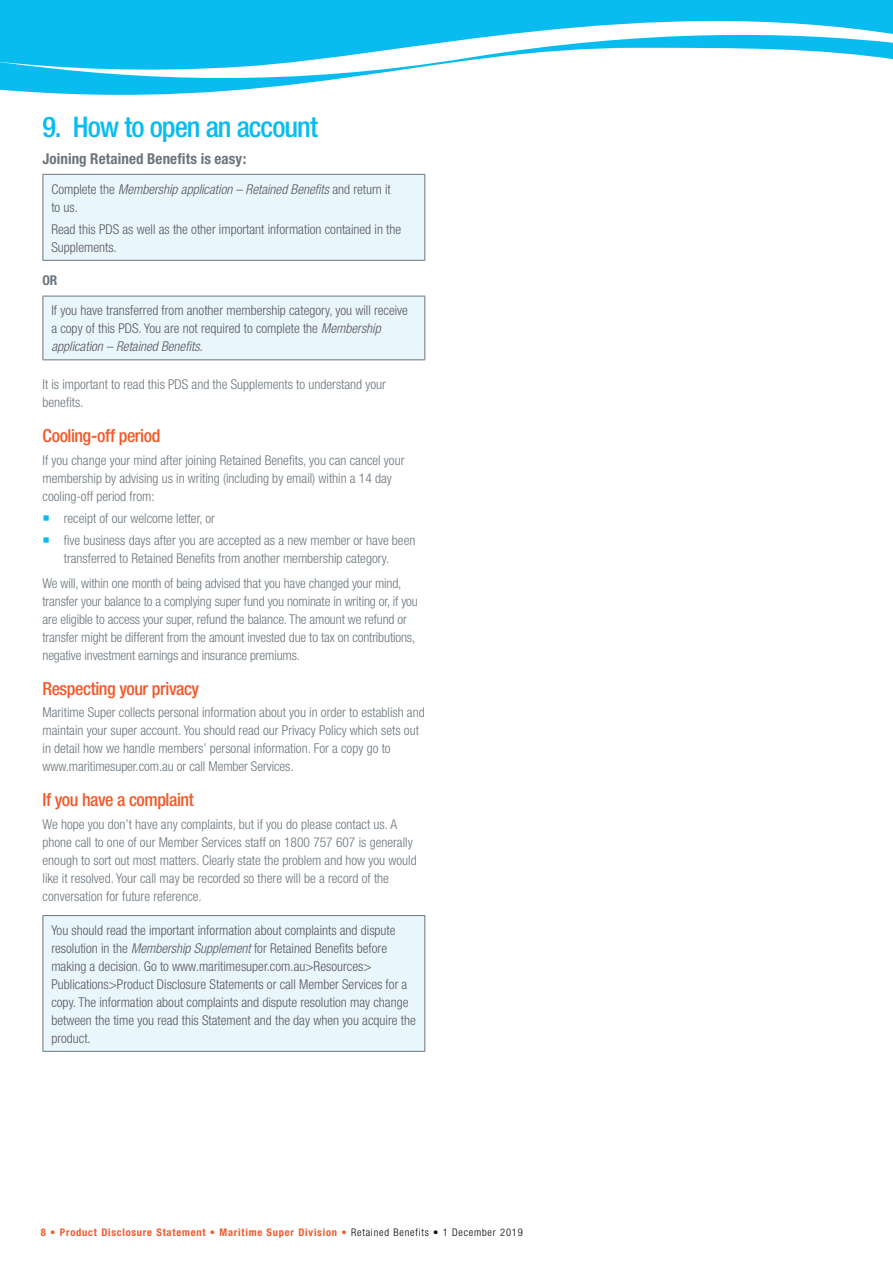
<style>
.page{position:relative;width:893px;height:1263px;background:#fff}
.page>*{position:absolute;margin:0;border:0;box-sizing:border-box;transform-origin:0 0}
.t1{font:500 condensed 28.5px "Helvetica Neue";letter-spacing:-.035em;color:#09bcef}
.t2{font:500 condensed 18px "Helvetica Neue";letter-spacing:-.025em;color:#f15a2a}
.t3{font:700 condensed 15px "Helvetica Neue";letter-spacing:.005em;color:#6a757c}
.t4{font:300 condensed 13.5px/18px "Helvetica Neue";color:#6a757c}
.t5{font:300 condensed 13.5px/18px "Helvetica Neue";color:#58595b}
.t6{font:italic 300 condensed 13.5px/18px "Helvetica Neue";color:#58595b}
.t7{font:700 condensed 13.5px "Helvetica Neue";color:#6a757c}
.t8{font:700 condensed 10.5px "Helvetica Neue";letter-spacing:.075em;color:#f15a2a}
.s1{font-style:normal}
.s2{font-style:italic}
.s3{font-weight:300}
.s4{font-weight:300;color:#000}
</style>
<div class="page">
<svg style="left:0;top:0;width:893px;height:95px;fill:#09bcef"></svg>
<div style="left:43px;top:174px;width:382px;height:86px;background:#eaf6fd"></div>
<hr style="left:43px;top:175px;width:1px;height:85px;background:#6a757c">
<hr style="left:43px;top:174px;width:382px;height:1px;background:#6a757c">
<hr style="left:424px;top:175px;width:1px;height:85px;background:#6a757c">
<hr style="left:43px;top:260px;width:382px;height:1px;background:#6a757c">
<div style="left:43px;top:296px;width:382px;height:64px;background:#eaf6fd"></div>
<hr style="left:43px;top:296px;width:1px;height:63px;background:#6a757c">
<hr style="left:43px;top:296px;width:382px;height:1px;background:#6a757c">
<hr style="left:424px;top:296px;width:1px;height:63px;background:#6a757c">
<hr style="left:43px;top:359px;width:382px;height:1px;background:#6a757c">
<div style="left:43px;top:915px;width:382px;height:136px;background:#eaf6fd"></div>
<hr style="left:43px;top:916px;width:1px;height:135px;background:#6a757c">
<hr style="left:43px;top:915px;width:382px;height:1px;background:#6a757c">
<hr style="left:424px;top:916px;width:1px;height:135px;background:#6a757c">
<hr style="left:43px;top:1051px;width:382px;height:1px;background:#6a757c">
<h1 class="t1" style="left:43px;top:110px;width:277px">9. How to open an account</h1>
<p class="t3" style="left:43px;top:149px;width:205px">Joining Retained Benefits is easy:</p>
<p class="t6" style="left:51px;top:180px;width:341px"><span class="s1">Complete the</span> Membership application – Retained Benefits <span class="s1">and return it to us.</span></p>
<p class="t5" style="left:51px;top:220px;width:351px">Read this PDS as well as the other important information contained in the<br>Supplements.</p>
<p class="t7" style="left:43px;top:272px;width:16px">OR</p>
<p class="t5" style="left:51px;top:301px;width:358px">If you have transferred from another membership category, you will receive a copy of this PDS. You are not required to complete the <span class="s2">Membership application – Retained Benefits.</span></p>
<p class="t4" style="left:43px;top:375px;width:345px">It is important to read this PDS and the Supplements to understand your benefits.</p>
<h2 class="t2" style="left:43px;top:425px;width:119px">Cooling-off period</h2>
<p class="t4" style="left:43px;top:451px;width:363px">If you change your mind after joining Retained Benefits, you can cancel your membership by advising us in writing (including by email) within a 14 day cooling-off period from:</p>
<p class="t4" style="left:64px;top:507px;width:353px;line-height:22.2px">receipt of our welcome letter, or<br>five business days after you are accepted as a new member or have been</p>
<p class="t4" style="left:43px;top:546px;width:360px;line-height:24.5px;text-indent:21px">transferred to Retained Benefits from another membership category.<br>We will, within one month of being advised that you have changed your mind,</p>
<p class="t4" style="left:43px;top:592px;width:377px">transfer your balance to a complying super fund you nominate in writing or, if you are eligible to access your super, refund the balance. The amount we refund or transfer might be different from the amount invested due to tax on contributions, negative investment earnings and insurance premiums.</p>
<h2 class="t2" style="left:43px;top:678px;width:158px">Respecting your privacy</h2>
<p class="t4" style="left:43px;top:703px;width:384px">Maritime Super collects personal information about you in order to establish and maintain your super account. You should read our Privacy Policy which sets out in detail how we handle members’ personal information. For a copy go to www.maritimesuper.com.au or call Member Services.</p>
<h2 class="t2" style="left:43px;top:789px;width:153px">If you have a complaint</h2>
<p class="t4" style="left:43px;top:815px;width:376px">We hope you don’t have any complaints, but if you do please contact us. A phone call to one of our Member Services staff on 1800 757 607 is generally enough to sort out most matters. Clearly state the problem and how you would like it resolved. Your call may be recorded so there will be a record of the conversation for future reference.</p>
<p class="t5" style="left:51px;top:921px;width:366px">You should read the important information about complaints and dispute resolution in the <span class="s2">Membership Supplement</span> for Retained Benefits before making a decision. Go to www.maritimesuper.com.au&gt;Resources&gt; Publications&gt;Product Disclosure Statements or call Member Services for a copy. The information about complaints and dispute resolution may change between the time you read this Statement and the day when you acquire the product.</p>
<p class="t8" style="left:41px;top:1226px;width:483px">8 • Product Disclosure Statement • Maritime Super Division <span class="s3">•</span> <span class="s4">Retained Benefits • 1 December 2019</span></p>
</div>
